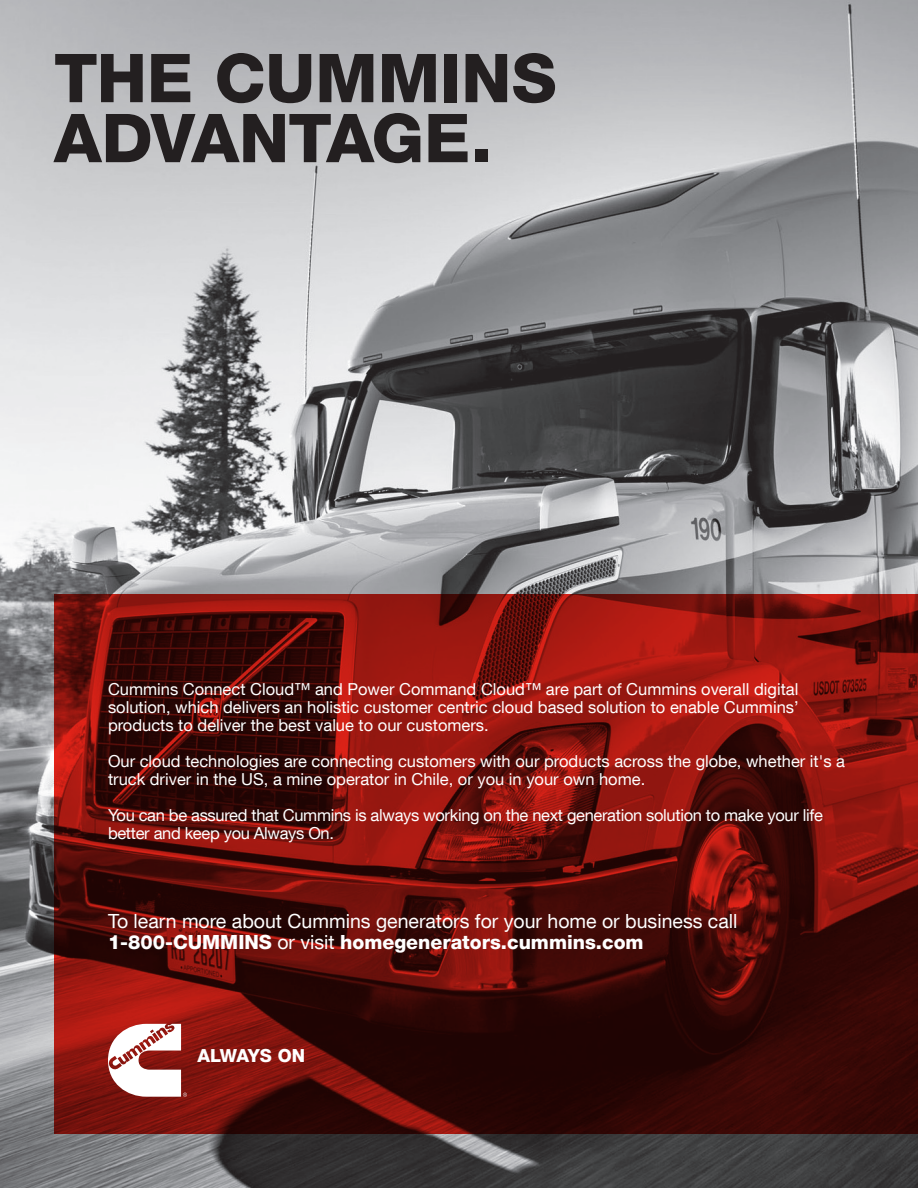
<style>
.page{position:relative;width:918px;height:1188px;background:#fff}
.page>*{position:absolute;margin:0;border:0;box-sizing:border-box;transform-origin:0 0}
.t1{font:800 67.5px/60px "Helvetica Neue LT Com";color:#231f20}
.t2{font:19.5px/21px "Helvetica Neue LT Com";color:#fff}
.t3{font:800 18px "Helvetica Neue LT Com";letter-spacing:-.02em;color:#fff}
.t4{font:16.5px/18px "Helvetica Neue LT Com";color:#fff;text-align:justify}
.t5{font:16.5px/18px "Helvetica Neue LT Com";letter-spacing:-.02em;color:#fff}
.s1{font-weight:800}
</style>
<div class="page">
<img style="left:0;top:0;width:918px;height:1188px">
<svg style="left:54px;top:594px;width:864px;height:540px;background:#610e0a"></svg>
<svg style="left:108px;top:1024px;width:79px;height:73px"></svg>
<p class="t1" style="left:54px;top:48px;width:504px">THE CUMMINS<br>ADVANTAGE.</p>
<p class="t4" style="left:108px;top:679px;width:692px">Cummins Connect Cloud™ and Power Command Cloud™ are part of Cummins overall digital solution, which delivers an holistic customer centric cloud based solution to enable Cummins’ products to deliver the best value to our customers.</p>
<p class="t4" style="left:108px;top:751px;width:739px">Our cloud technologies are connecting customers with our products across the globe, whether it's a truck driver in the US, a mine operator in Chile, or you in your own home.</p>
<p class="t5" style="left:108px;top:805px;width:716px">You can be assured that Cummins is always working on the next generation solution to make your life better and keep you Always On.</p>
<p class="t2" style="left:108px;top:910px;width:631px">To learn more about Cummins generators for your home or business call<br><span class="s1">1-800-CUMMINS</span> or visit <span class="s1">homegenerators.cummins.com</span></p>
<p class="t3" style="left:198px;top:1045px;width:109px">ALWAYS ON</p>
</div>
